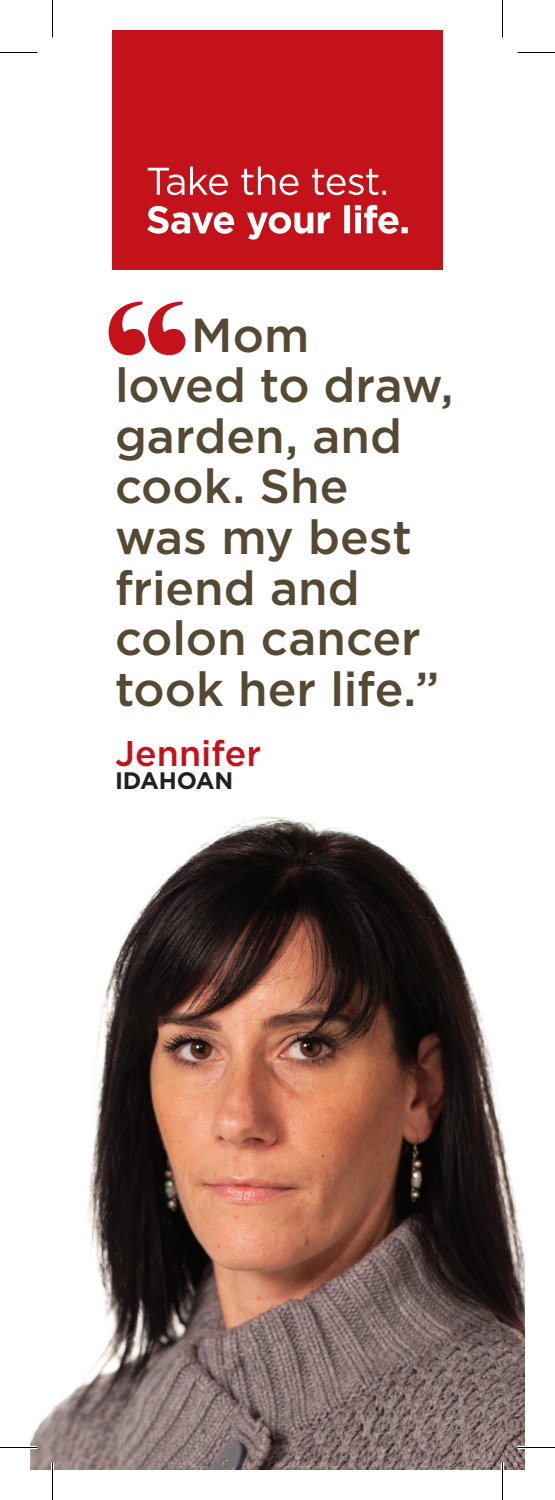
<style>
.page{position:relative;width:555px;height:1500px;background:#fff}
.page>*{position:absolute;margin:0;border:0;box-sizing:border-box;transform-origin:0 0}
.t1{font:500 282.5px "Big Caslon";color:#c4121a}
.t2{font:500 47.75px/50.5px "Gotham";color:#564933}
.t3{font:500 35.75px "Gotham";color:#c4121a}
.t4{font:700 23.75px "Gotham";color:#231f20}
</style>
<div class="page">
<div style="left:112px;top:30px;width:331px;height:240px;background:#c4121a"></div>
<svg style="left:147px;top:205px;width:261px;height:35px"></svg>
<svg style="left:148px;top:167px;width:238px;height:28px"></svg>
<img style="left:30px;top:817px;width:495px;height:653px">
<hr style="left:0;top:1446px;width:38px;height:3px;background:#fff">
<hr style="left:518px;top:1446px;width:37px;height:3px;background:#fff">
<hr style="left:51px;top:1462px;width:3px;height:38px;background:#fff">
<hr style="left:501px;top:1462px;width:3px;height:38px;background:#fff">
<hr style="left:0;top:52px;width:38px;height:1px;background:#000">
<hr style="left:518px;top:52px;width:37px;height:1px;background:#000">
<hr style="left:0;top:1447px;width:38px;height:1px;background:#000">
<hr style="left:518px;top:1447px;width:37px;height:1px;background:#000">
<hr style="left:52px;top:0;width:1px;height:38px;background:#000">
<hr style="left:52px;top:1462px;width:1px;height:38px;background:#000">
<hr style="left:502px;top:0;width:1px;height:38px;background:#000">
<hr style="left:502px;top:1462px;width:1px;height:38px;background:#000">
<h1 class="t1" style="left:112px;top:241px;width:77px">“</h1>
<p class="t2" style="left:115px;top:308px;width:340px;text-indent:76px">Mom<br>loved to draw, garden, and cook. She<br>was my best friend and colon cancer took her life.”</p>
<p class="t3" style="left:115px;top:733px;width:148px">Jennifer</p>
<p class="t4" style="left:115px;top:767px;width:120px">IdahoAN</p>
</div>
